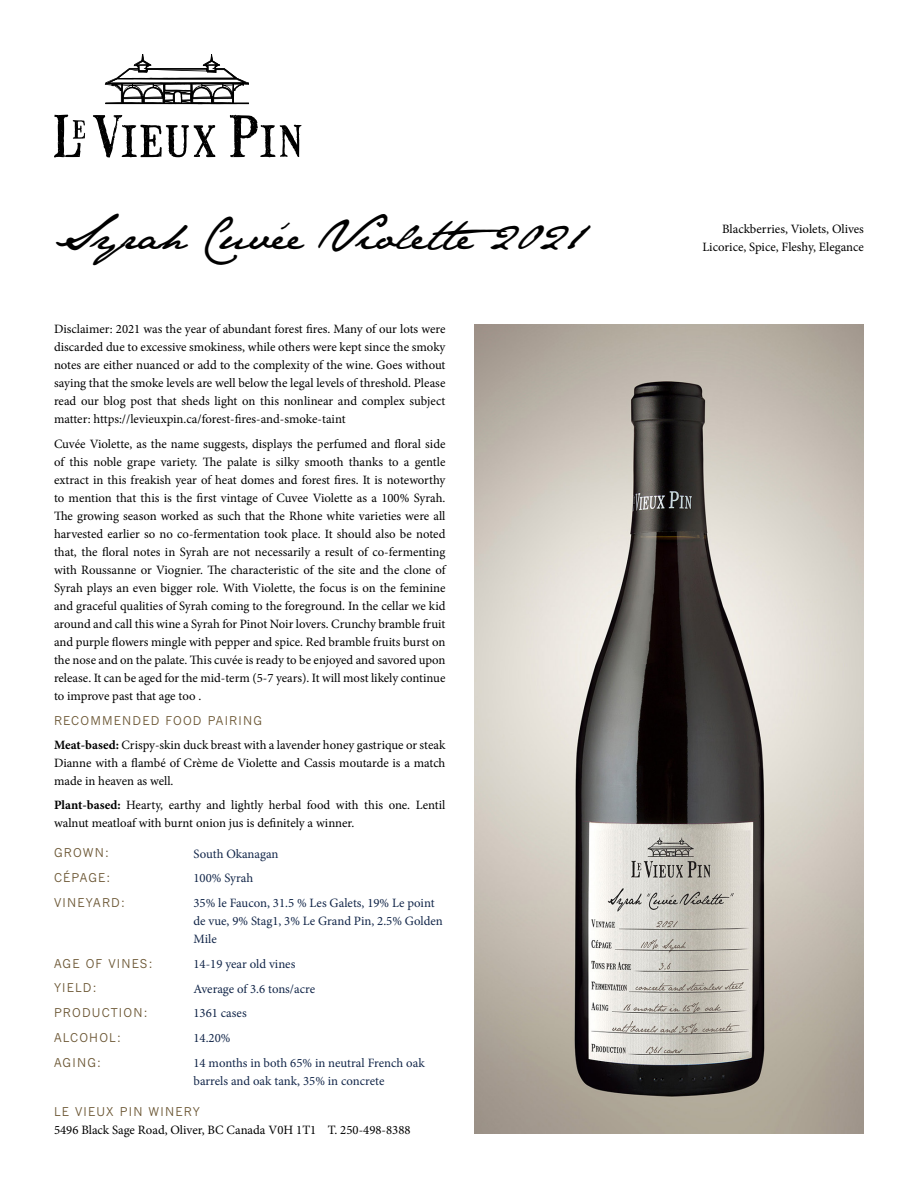
<style>
.page{position:relative;width:918px;height:1188px;background:#fff}
.page>*{position:absolute;margin:0;border:0;box-sizing:border-box;transform-origin:0 0}
.t1{font:40.5px "Jane Austen";color:#000}
.t2{font:12.75px/18px "Minion Pro";color:#000;text-align:justify}
.t3{font:12.75px/18px "Minion Pro";color:#122649}
.t4{font:12px "News Gothic MT Pro";letter-spacing:.1em;color:#6b5633}
.s1{font-weight:700}
</style>
<div class="page">
<svg style="left:105px;top:54px;width:144px;height:51px"></svg>
<svg style="left:230px;top:115px;width:71px;height:42px"></svg>
<svg style="left:93px;top:115px;width:122px;height:42px"></svg>
<svg style="left:54px;top:115px;width:31px;height:42px"></svg>
<img style="left:475px;top:324px;width:389px;height:810px">
<p class="t1" style="left:54px;top:211px;width:529px">Syrah Cuvée Violette 2021</p>
<p class="t2" style="left:54px;top:320px;width:393px">Disclaimer: 2021 was the year of abundant forest fires. Many of our lots were discarded due to excessive smokiness, while others were kept since the smoky notes are either nuanced or add to the complexity of the wine. Goes without saying that the smoke levels are well below the legal levels of threshold. Please read our blog post that sheds light on this nonlinear and complex subject matter: https://levieuxpin.ca/forest-fires-and-smoke-taint</p>
<p class="t2" style="left:54px;top:435px;width:393px">Cuvée Violette, as the name suggests, displays the perfumed and floral side of this noble grape variety. The palate is silky smooth thanks to a gentle extract in this freakish year of heat domes and forest fires. It is noteworthy to mention that this is the first vintage of Cuvee Violette as a 100% Syrah.<br>The growing season worked as such that the Rhone white varieties were all harvested earlier so no co-fermentation took place. It should also be noted that, the floral notes in Syrah are not necessarily a result of co-fermenting with Roussanne or Viognier. The characteristic of the site and the clone of Syrah plays an even bigger role. With Violette, the focus is on the feminine and graceful qualities of Syrah coming to the foreground. In the cellar we kid around and call this wine a Syrah for Pinot Noir lovers. Crunchy bramble fruit and purple flowers mingle with pepper and spice. Red bramble fruits burst on the nose and on the palate. This cuvée is ready to be enjoyed and savored upon release. It can be aged for the mid-term (5-7 years). It will most likely continue to improve past that age too .</p>
<p class="t4" style="left:54px;top:713px;width:209px">RECOMMENDED FOOD PAIRING</p>
<p class="t2" style="left:54px;top:736px;width:393px"><span class="s1">Meat-based:</span> Crispy-skin duck breast with a lavender honey gastrique or steak Dianne with a flambé of Crème de Violette and Cassis moutarde is a match made in heaven as well.</p>
<p class="t2" style="left:54px;top:796px;width:393px"><span class="s1">Plant-based:</span> Hearty, earthy and lightly herbal food with this one. Lentil walnut meatloaf with burnt onion jus is definitely a winner.</p>
<p class="t4" style="left:54px;top:846px;width:56px">GROWN:</p>
<p class="t4" style="left:54px;top:871px;width:58px">CÉPAGE:</p>
<p class="t4" style="left:54px;top:895px;width:72px">VINEYARD:</p>
<p class="t4" style="left:54px;top:956px;width:100px">AGE OF VINES:</p>
<p class="t4" style="left:54px;top:981px;width:44px">YIELD:</p>
<p class="t4" style="left:54px;top:1006px;width:95px">PRODUCTION:</p>
<p class="t4" style="left:54px;top:1030px;width:68px">ALCOHOL:</p>
<p class="t4" style="left:54px;top:1055px;width:48px">AGING:</p>
<p class="t3" style="left:194px;top:845px;width:87px">South Okanagan</p>
<p class="t3" style="left:194px;top:869px;width:61px">100% Syrah</p>
<p class="t3" style="left:194px;top:894px;width:251px">35% le Faucon, 31.5 % Les Galets, 19% Le point de vue, 9% Stag1, 3% Le Grand Pin, 2.5% Golden<br>Mile</p>
<p class="t3" style="left:194px;top:955px;width:103px">14-19 year old vines</p>
<p class="t3" style="left:194px;top:980px;width:123px">Average of 3.6 tons/acre</p>
<p class="t3" style="left:194px;top:1004px;width:55px">1361 cases</p>
<p class="t3" style="left:194px;top:1029px;width:39px">14.20%</p>
<p class="t3" style="left:194px;top:1054px;width:233px">14 months in both 65% in neutral French oak barrels and oak tank, 35% in concrete</p>
<p class="t4" style="left:54px;top:1104px;width:147px">LE VIEUX PIN WINERY</p>
<p class="t2" style="left:54px;top:1121px;width:358px">5496 Black Sage Road, Oliver, BC Canada V0H 1T1 T. 250-498-8388</p>
<p class="t2" style="left:702px;top:220px;width:163px;text-align:right">Blackberries, Violets, Olives<br>Licorice, Spice, Fleshy, Elegance</p>
</div>
